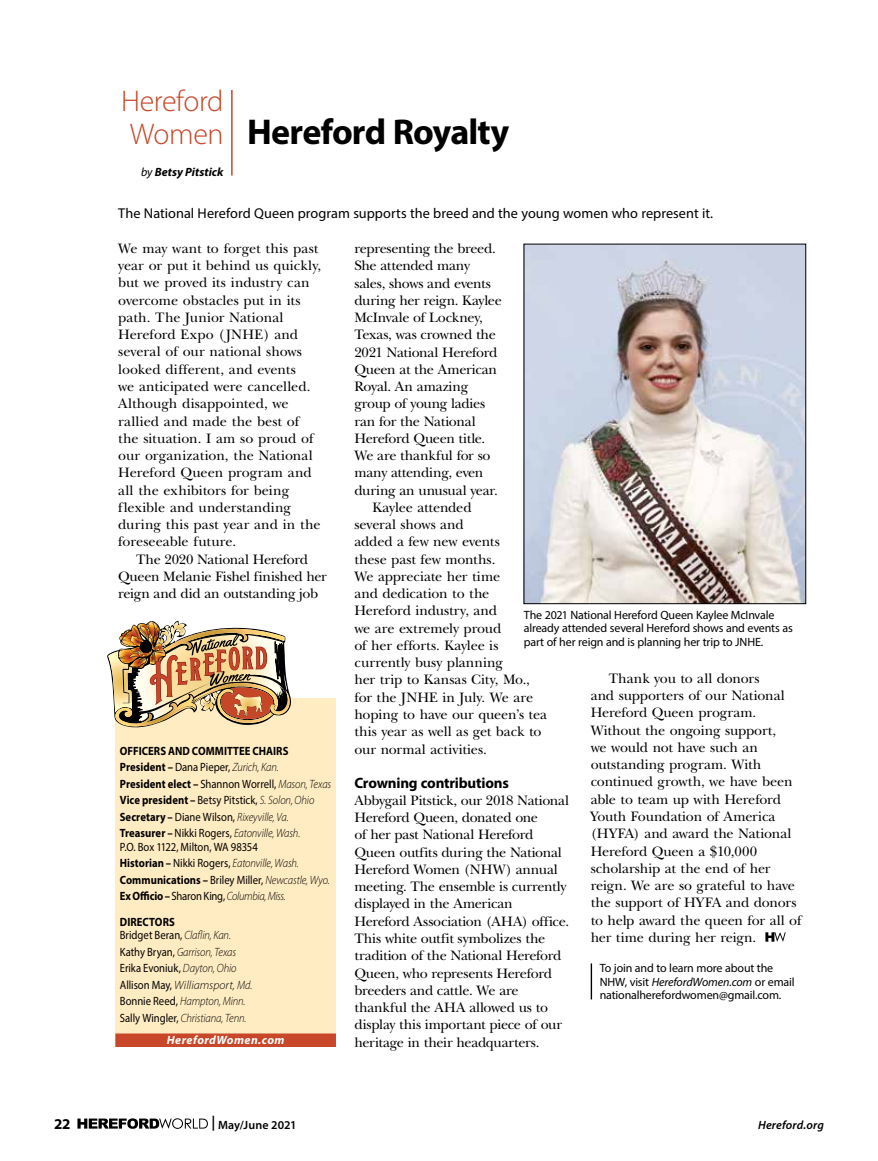
<style>
.page{position:relative;width:878px;height:1161px;background:#fff}
.page>*{position:absolute;margin:0;border:0;box-sizing:border-box;transform-origin:0 0}
.t1{font:700 36px "Myriad Pro";letter-spacing:-.025em;color:#000}
.t2{font:300 30px/33px "Myriad Pro";letter-spacing:-.015em;color:#c74728}
.t3{font:700 15px "Myriad Pro";letter-spacing:-.015em;color:#000}
.t4{font:14.25px/17.2px "New Baskerville";letter-spacing:-.01em;color:#000}
.t5{font:14.25px "Myriad Pro";letter-spacing:.005em;color:#000}
.t6{font:14.25px "New Baskerville";letter-spacing:-.03em;color:#000}
.t7{font:12px/13.5px "Myriad Pro";letter-spacing:-.01em;color:#000}
.t8{font:700 12px/16.5px "Myriad Pro";letter-spacing:.005em;color:#000;scale:.89 1}
.t9{font:12px/16.5px "Myriad Pro";letter-spacing:-.01em;color:#000;scale:.89 1}
.t10{font:italic 300 12px/16.5px "Myriad Pro";letter-spacing:-.01em;color:#000;scale:.89 1}
.t11{font:italic 700 12px "Myriad Pro";letter-spacing:.035em;color:#fff}
.t12{font:italic 700 12px "Myriad Pro";letter-spacing:.005em;color:#000}
.t13{font:600 12px "Myriad Pro";letter-spacing:.01em;color:#000}
.t14{font:italic 600 12px "Myriad Pro";letter-spacing:.015em;color:#000}
.s1{font-weight:400}
.s2{font-style:italic}
.s3{font-weight:300;font-style:italic}
.s4{color:#000101}
.s5{font-weight:700;color:#000101}
.s6{font-weight:300;font-style:italic;color:#000101}
.s7{font-weight:700}
.s8{font-weight:400;font-style:normal}
.s9{font-size:15px}
</style>
<div class="page">
<hr style="left:590px;top:963px;width:2px;height:36px;background:#000">
<svg style="left:765px;top:932px;width:20px;height:10px"></svg>
<hr style="left:231px;top:90px;width:1px;height:86px;background:#c74728">
<div style="left:115px;top:698px;width:221px;height:348px;background:#ffecc2"></div>
<div style="left:115px;top:1034px;width:221px;height:13px;background:#c74728"></div>
<img style="left:107px;top:620px;width:185px;height:108px">
<img style="left:526px;top:246px;width:278px;height:356px">
<div style="left:524px;top:244px;width:282px;height:360px;border:1px solid #000"></div>
<svg style="left:77px;top:1118px;width:131px;height:11px"></svg>
<h2 class="t2" style="left:121px;top:85px;width:104px">Hereford<br>Women</h2>
<p class="t12" style="left:141px;top:164px;width:84px"><span class="s1">by</span> Betsy Pitstick</p>
<h1 class="t1" style="left:247px;top:108px;width:264px">Hereford Royalty</h1>
<p class="t5" style="left:118px;top:204px;width:596px">The National Hereford Queen program supports the breed and the young women who represent it.</p>
<p class="t4" style="left:118px;top:240px;width:205px">We may want to forget this past year or put it behind us quickly, but we proved its industry can overcome obstacles put in its path. The Junior National<br>Hereford Expo (JNHE) and several of our national shows looked different, and events<br>we anticipated were cancelled.<br>Although disappointed, we rallied and made the best of the situation. I am so proud of our organization, the National<br>Hereford Queen program and all the exhibitors for being flexible and understanding during this past year and in the foreseeable future.</p>
<p class="t4" style="left:118px;top:550px;width:210px;text-indent:18px">The 2020 National Hereford<br>Queen Melanie Fishel finished her reign and did an outstanding job</p>
<p class="t4" style="left:354px;top:240px;width:143px">representing the breed.</p>
<p class="t4" style="left:354px;top:257px;width:117px">She attended many</p>
<p class="t6" style="left:354px;top:275px;width:138px">sales, shows and events</p>
<p class="t4" style="left:354px;top:292px;width:149px">during her reign. Kaylee</p>
<p class="t4" style="left:354px;top:309px;width:130px">McInvale of Lockney,</p>
<p class="t4" style="left:354px;top:326px;width:143px">Texas, was crowned the</p>
<p class="t4" style="left:354px;top:343px;width:145px">2021 National Hereford</p>
<p class="t4" style="left:354px;top:361px;width:144px">Queen at the American</p>
<p class="t4" style="left:354px;top:378px;width:115px">Royal. An amazing</p>
<p class="t4" style="left:354px;top:395px;width:132px">group of young ladies</p>
<p class="t4" style="left:354px;top:412px;width:123px">ran for the National</p>
<p class="t6" style="left:354px;top:430px;width:132px">Hereford Queen title.</p>
<p class="t4" style="left:354px;top:447px;width:138px">We are thankful for so</p>
<p class="t4" style="left:354px;top:464px;width:130px">many attending, even</p>
<p class="t4" style="left:354px;top:482px;width:145px">during an unusual year.</p>
<p class="t4" style="left:372px;top:499px;width:101px">Kaylee attended</p>
<p class="t4" style="left:354px;top:516px;width:111px">several shows and</p>
<p class="t4" style="left:354px;top:533px;width:147px">added a few new events</p>
<p class="t4" style="left:354px;top:551px;width:142px">these past few months.</p>
<p class="t4" style="left:354px;top:568px;width:147px">We appreciate her time</p>
<p class="t4" style="left:354px;top:585px;width:136px">and dedication to the</p>
<p class="t4" style="left:354px;top:602px;width:144px">Hereford industry, and</p>
<p class="t4" style="left:354px;top:620px;width:148px">we are extremely proud</p>
<p class="t4" style="left:354px;top:637px;width:145px">of her efforts. Kaylee is</p>
<p class="t4" style="left:354px;top:654px;width:150px">currently busy planning</p>
<p class="t4" style="left:354px;top:671px;width:177px">her trip to Kansas City, Mo.,</p>
<p class="t4" style="left:354px;top:689px;width:180px">for the JNHE in July. We are</p>
<p class="t4" style="left:354px;top:706px;width:194px">hoping to have our queen’s tea</p>
<p class="t4" style="left:354px;top:723px;width:188px">this year as well as get back to</p>
<p class="t4" style="left:354px;top:740px;width:134px">our normal activities.</p>
<p class="t3" style="left:354px;top:773px;width:156px">Crowning contributions</p>
<p class="t4" style="left:354px;top:792px;width:216px">Abbygail Pitstick, our 2018 National<br>Hereford Queen, donated one<br>of her past National Hereford<br>Queen outfits during the National<br>Hereford Women (NHW) annual meeting. The ensemble is currently displayed in the American<br>Hereford Association (AHA) office.<br>This white outfit symbolizes the tradition of the National Hereford<br>Queen, who represents Hereford breeders and cattle. We are thankful the AHA allowed us to display this important piece of our heritage in their headquarters.</p>
<p class="t7" style="left:524px;top:608px;width:270px">The 2021 National Hereford Queen Kaylee McInvale already attended several Hereford shows and events as part of her reign and is planning her trip to JNHE.</p>
<p class="t4" style="left:590px;top:670px;width:212px;text-indent:18px">Thank you to all donors<br>and supporters of our National<br>Hereford Queen program.<br>Without the ongoing support,<br>we would not have such an outstanding program. With continued growth, we have been able to team up with Hereford<br>Youth Foundation of America (HYFA) and award the National<br>Hereford Queen a $10,000 scholarship at the end of her reign. We are so grateful to have the support of HYFA and donors to help award the queen for all of her time during her reign.</p>
<p class="t7" style="left:599px;top:961px;width:196px">To join and to learn more about the<br>NHW, visit <span class="s2">HerefordWomen.com</span> or email nationalherefordwomen@gmail.com.</p>
<p class="t8" style="left:120px;top:742px;width:239px">OFFICERS AND COMMITTEE CHAIRS President – <span class="s1">Dana Pieper,</span> <span class="s3">Zurich, Kan.<br></span>President elect – <span class="s1">Shannon Worrell,</span> <span class="s3">Mason, Texas </span>Vice president – <span class="s1">Betsy Pitstick,</span> <span class="s3">S. Solon, Ohio </span><span class="s4">Secretary –</span> <span class="s1">Diane Wilson,</span> <span class="s3">Rixeyville, Va.<br></span>Treasurer – <span class="s1">Nikki Rogers,</span> <span class="s3">Eatonville, Wash.</span></p>
<p class="t9" style="left:120px;top:838px;width:237px">P.O. Box 1122, Milton, WA 98354<br><span class="s5">Historian –</span> <span class="s4">Nikki Rogers,</span> <span class="s6">Eatonville, Wash.<br></span><span class="s7">Communications –</span> Briley Miller, <span class="s3">Newcastle, Wyo.<br></span><span class="s7">Ex Officio –</span> Sharon King, <span class="s3">Columbia, Miss.</span></p>
<p class="t9" style="left:120px;top:915px;width:126px;line-height:13.5px"><span class="s7">DIRECTORS<br></span>Bridget Beran, <span class="s3">Claflin, Kan.</span></p>
<p class="t10" style="left:120px;top:943px;width:151px"><span class="s8">Kathy Bryan,</span> Garrison, Texas<br><span class="s8">Erika Evoniuk,</span> Dayton, Ohio<br><span class="s8">Allison May,</span> Williamsport, Md.<br><span class="s8">Bonnie Reed,</span> Hampton, Minn.<br><span class="s8">Sally Wingler,</span> Christiana, Tenn.</p>
<p class="t11" style="left:167px;top:1032px;width:119px">HerefordWomen.com</p>
<p class="t3" style="left:54px;top:1114px;width:18px">22</p>
<p class="t13" style="left:211px;top:1117px;width:87px"><span class="s9">|</span> May/June 2021</p>
<p class="t14" style="left:758px;top:1117px;width:67px">Hereford.org</p>
</div>
